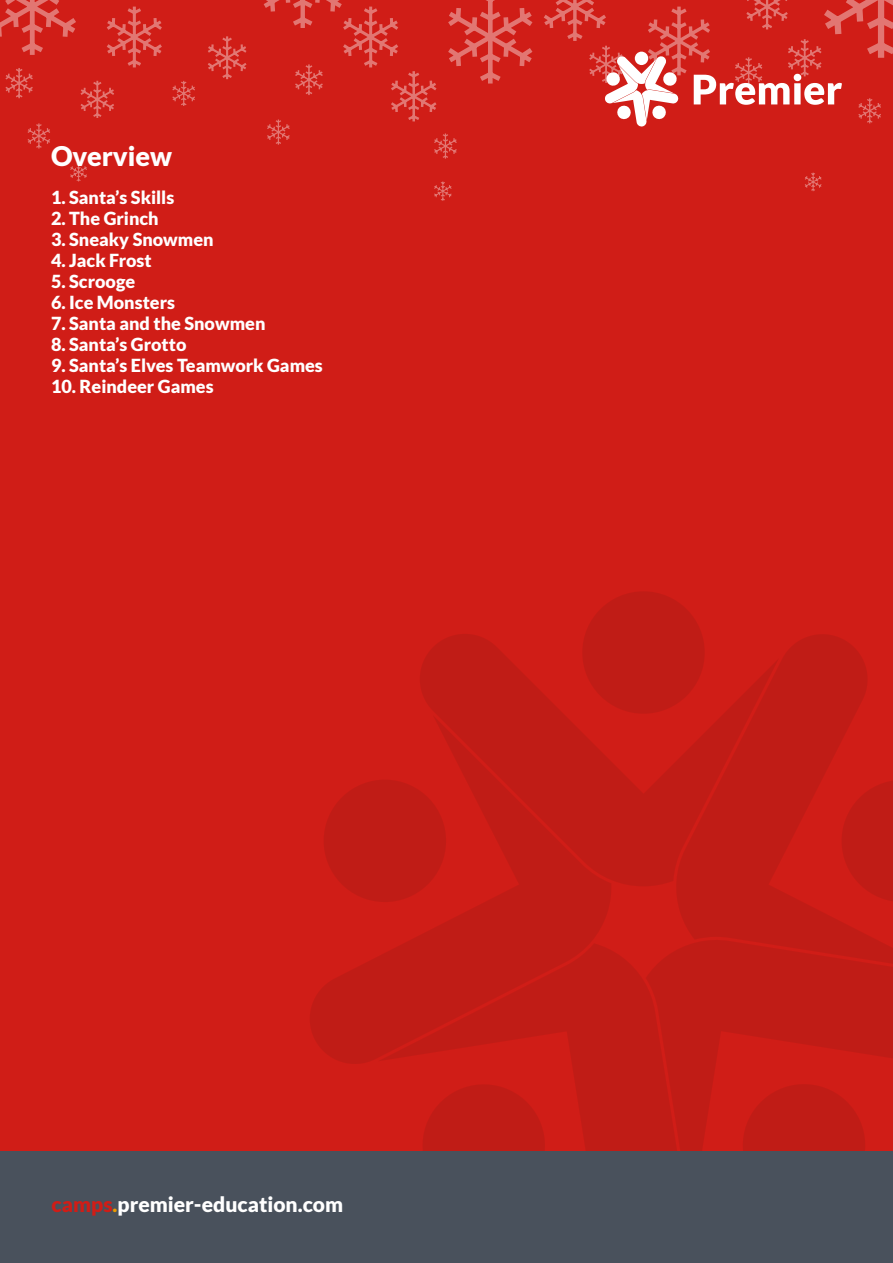
<style>
.page{position:relative;width:893px;height:1263px;background:#d01d17}
.page>*{position:absolute;margin:0;border:0;box-sizing:border-box;transform-origin:0 0}
.t1{font:900 27px "Lato";color:#fff}
.t2{font:900 21px "Lato";color:#fff}
.t3{font:900 18px "Lato";color:#fff}
.s1{color:#d01d17}
.s2{color:#eb9a00}
</style>
<div class="page">
<div style="left:582px;top:591px;width:123px;height:123px;background:#c01c16;border-radius:50%"></div>
<svg style="left:676px;top:634px;width:217px;height:303px;fill:#c01c16"></svg>
<svg style="left:423px;top:951px;width:223px;height:200px;fill:#c01c16"></svg>
<svg style="left:310px;top:780px;width:302px;height:290px;fill:#c01c16"></svg>
<svg style="left:415px;top:629px;width:364px;height:257px;fill:#c01c16"></svg>
<svg style="left:646px;top:937px;width:247px;height:214px;fill:#c01c16"></svg>
<div style="left:0;top:1151px;width:893px;height:112px;background:#49515c"></div>
<svg style="left:0;top:0;width:76px;height:55px"></svg>
<svg style="left:107px;top:6px;width:55px;height:62px"></svg>
<svg style="left:208px;top:36px;width:39px;height:44px"></svg>
<svg style="left:80px;top:80px;width:34px;height:38px"></svg>
<svg style="left:5px;top:68px;width:28px;height:31px"></svg>
<svg style="left:70px;top:162px;width:17px;height:20px"></svg>
<svg style="left:172px;top:81px;width:23px;height:25px"></svg>
<svg style="left:805px;top:172px;width:17px;height:19px"></svg>
<svg style="left:27px;top:123px;width:23px;height:26px"></svg>
<svg style="left:263px;top:0;width:270px;height:159px"></svg>
<svg style="left:434px;top:181px;width:18px;height:20px"></svg>
<svg style="left:544px;top:0;width:349px;height:126px"></svg>
<h1 class="t1" style="left:51px;top:141px;width:123px">Overview</h1>
<p class="t3" style="left:51px;top:186px;width:125px">1. Santa’s Skills</p>
<p class="t3" style="left:51px;top:207px;width:109px">2. The Grinch</p>
<p class="t3" style="left:51px;top:228px;width:164px">3. Sneaky Snowmen</p>
<p class="t3" style="left:51px;top:249px;width:102px">4. Jack Frost</p>
<p class="t3" style="left:51px;top:270px;width:86px">5. Scrooge</p>
<p class="t3" style="left:51px;top:291px;width:125px">6. Ice Monsters</p>
<p class="t3" style="left:51px;top:312px;width:216px">7. Santa and the Snowmen</p>
<p class="t3" style="left:51px;top:333px;width:137px">8. Santa’s Grotto</p>
<p class="t3" style="left:51px;top:354px;width:273px">9. Santa’s Elves Teamwork Games</p>
<p class="t3" style="left:51px;top:375px;width:164px">10. Reindeer Games</p>
<p class="t2" style="left:52px;top:1192px;width:293px"><span class="s1">camps</span><span class="s2">.</span>premier-education.com</p>
</div>
